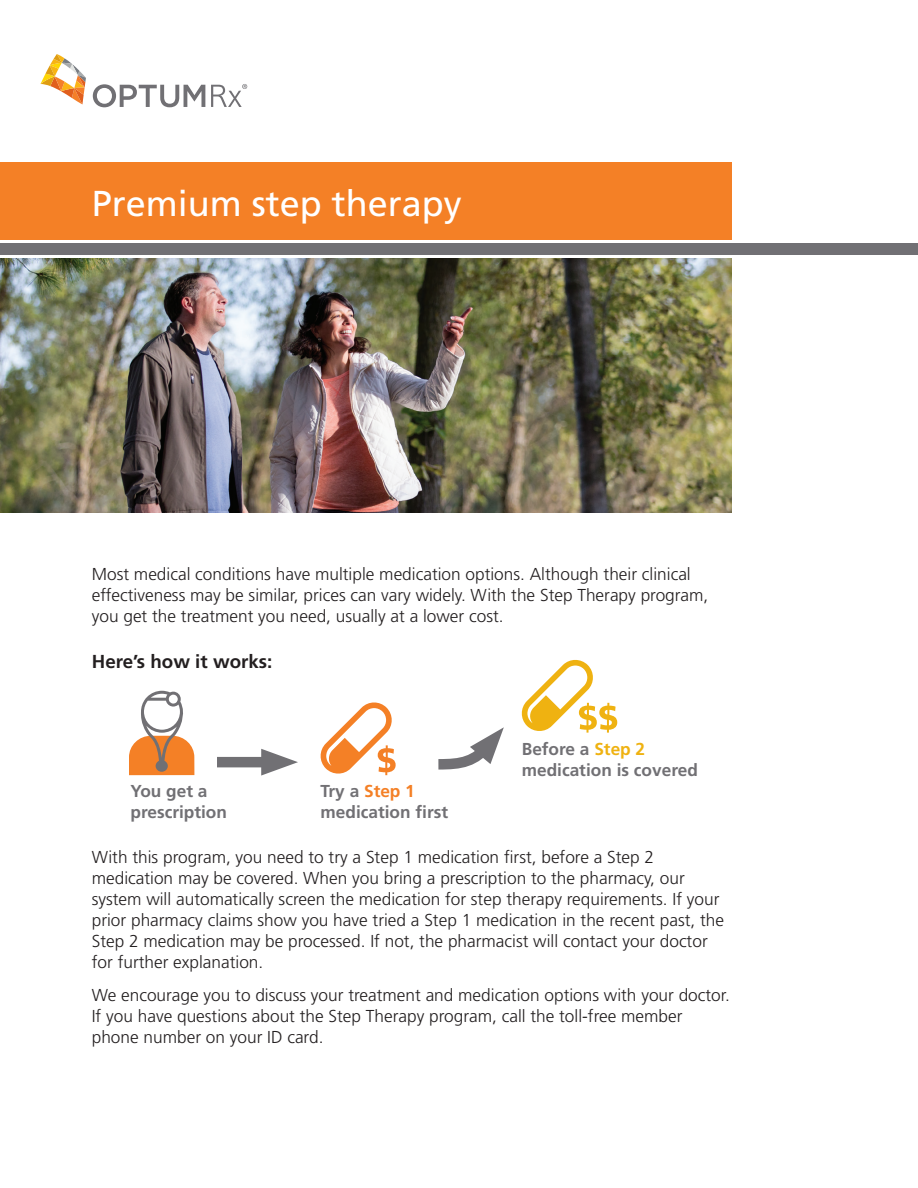
<style>
.page{position:relative;width:918px;height:1188px;background:#fff}
.page>*{position:absolute;margin:0;border:0;box-sizing:border-box;transform-origin:0 0}
.B2C_Headline__24_28{font:36px "Frutiger";color:#fff}
.B2C_1st_Level_Headin{font:700 18.75px "Frutiger";color:#231f20}
.B2C_Body_Copy__11_5{font:300 17.25px/21px "Frutiger";color:#231f20}
.B2C_Body_Copy__11_5-2{font:700 17.25px/21px "Frutiger";color:#717074}
.s1{color:#f48026}
.s2{color:#efb211}
</style>
<div class="page">
<svg style="left:41px;top:54px;width:45px;height:50px"></svg>
<svg style="left:93px;top:84px;width:112px;height:23px"></svg>
<svg style="left:211px;top:84px;width:36px;height:23px"></svg>
<div style="left:0;top:243px;width:918px;height:12px;background:#717074"></div>
<div style="left:0;top:162px;width:732px;height:81px;background:#f48026"></div>
<hr style="left:0;top:240px;width:918px;height:3px;background:#fff">
<img style="left:0;top:258px;width:732px;height:255px">
<svg style="left:320px;top:702px;width:76px;height:73px"></svg>
<svg style="left:521px;top:660px;width:96px;height:73px"></svg>
<svg style="left:129px;top:691px;width:65px;height:84px"></svg>
<div style="left:217px;top:757px;width:60px;height:10px;background:#717074"></div>
<svg style="left:261px;top:749px;width:37px;height:27px"></svg>
<svg style="left:438px;top:727px;width:66px;height:43px"></svg>
<p class="B2C_Headline__24_28" style="left:92px;top:182px;width:372px">Premium step therapy</p>
<p class="B2C_Body_Copy__11_5" style="left:92px;top:564px;width:618px">Most medical conditions have multiple medication options. Although their clinical effectiveness may be similar, prices can vary widely. With the Step Therapy program, you get the treatment you need, usually at a lower cost.</p>
<p class="B2C_1st_Level_Headin" style="left:92px;top:651px;width:182px">Here’s how it works:</p>
<p class="B2C_Body_Copy__11_5-2" style="left:130px;top:781px;width:98px">You get a prescription</p>
<p class="B2C_Body_Copy__11_5-2" style="left:321px;top:781px;width:129px">Try a <span class="s1">Step 1 </span>medication first</p>
<p class="B2C_Body_Copy__11_5-2" style="left:522px;top:738px;width:178px">Before a <span class="s2">Step 2 </span>medication is covered</p>
<p class="B2C_Body_Copy__11_5" style="left:92px;top:846px;width:634px">With this program, you need to try a Step 1 medication first, before a Step 2 medication may be covered. When you bring a prescription to the pharmacy, our system will automatically screen the medication for step therapy requirements. If your prior pharmacy claims show you have tried a Step 1 medication in the recent past, the Step 2 medication may be processed. If not, the pharmacist will contact your doctor for further explanation.</p>
<p class="B2C_Body_Copy__11_5" style="left:92px;top:984px;width:640px">We encourage you to discuss your treatment and medication options with your doctor.<br>If you have questions about the Step Therapy program, call the toll-free member phone number on your ID card.</p>
</div>
